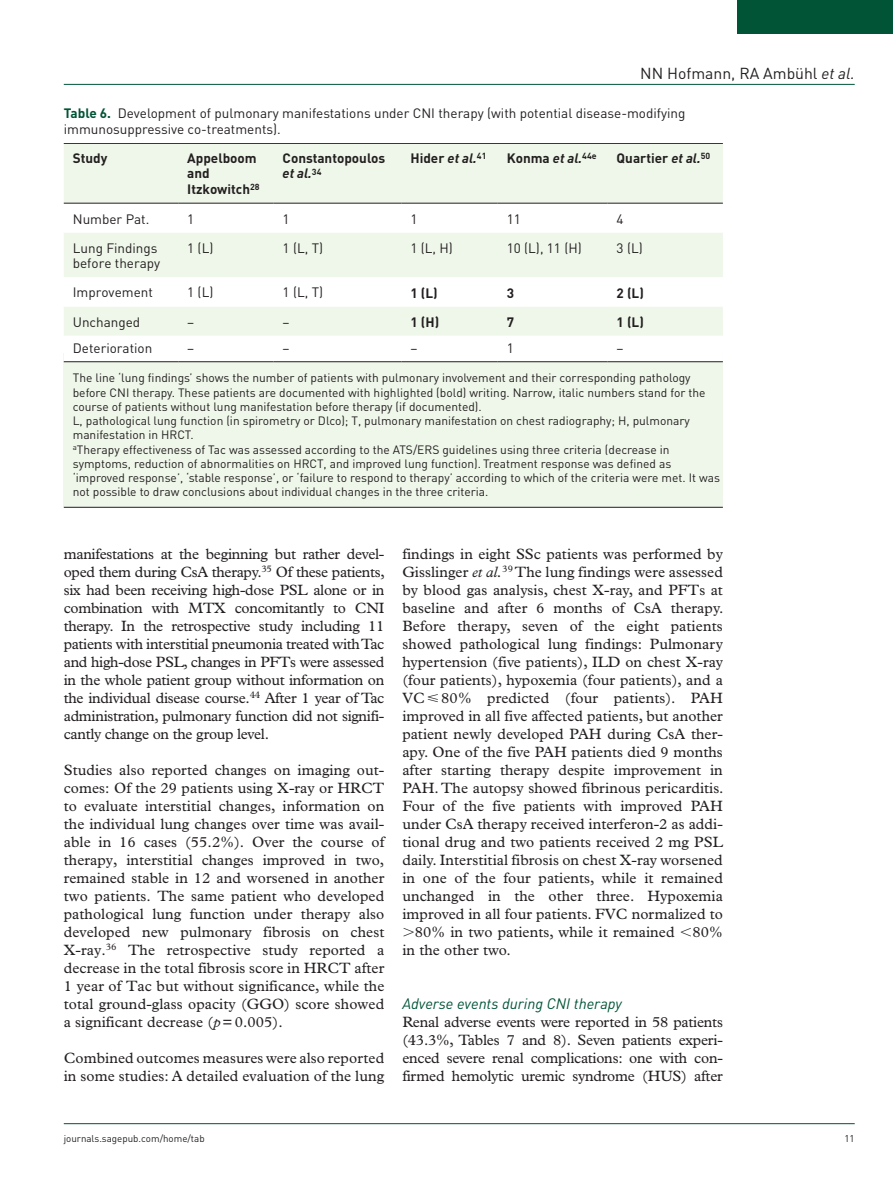
<style>
.page{position:relative;width:893px;height:1191px;background:#fff}
.page>*{position:absolute;margin:0;border:0;box-sizing:border-box;transform-origin:0 0}
.t1{font:15.75px "DIN";color:#231f20}
.t2{font:15px/18px "Plantin Std";letter-spacing:.005em;color:#231f20;text-align:justify}
.t3{font:italic 15px "DIN";color:#015436}
.t4{font:13.5px/15.8px "DIN";color:#231f20}
.t5{font:700 13.5px/15.8px "DIN";color:#231f20}
.t6{font:12px/14.2px "DIN";color:#231f20}
.t7{font:9.75px "DIN";color:#231f20}
.s1{font-style:italic}
.s2{font-weight:700;color:#015436}
</style>
<div class="page">
<hr style="left:64px;top:84px;width:791px;height:1px;background:#015436">
<hr style="left:64px;top:1123px;width:791px;height:1px;background:#015436">
<div style="left:738px;top:0;width:155px;height:34px;background:#015436"></div>
<div style="left:64px;top:353px;width:659px;height:154px;background:#eff7ea"></div>
<hr style="left:64px;top:143px;width:659px;height:1px;background:#231f20">
<hr style="left:64px;top:507px;width:659px;height:1px;background:#231f20">
<div style="left:64px;top:144px;width:659px;height:59px;background:#eff7ea"></div>
<svg style="left:64px;top:233px;width:659px;height:128px;fill:#eff7ea"></svg>
<hr style="left:64px;top:203px;width:114px;height:1px;background:#231f20">
<hr style="left:178px;top:203px;width:96px;height:1px;background:#231f20">
<hr style="left:274px;top:203px;width:127px;height:1px;background:#231f20">
<hr style="left:401px;top:203px;width:97px;height:1px;background:#231f20">
<hr style="left:498px;top:203px;width:110px;height:1px;background:#231f20">
<hr style="left:608px;top:203px;width:115px;height:1px;background:#231f20">
<hr style="left:64px;top:361px;width:114px;height:1px;background:#231f20">
<hr style="left:178px;top:361px;width:96px;height:1px;background:#231f20">
<hr style="left:274px;top:361px;width:127px;height:1px;background:#231f20">
<hr style="left:401px;top:361px;width:97px;height:1px;background:#231f20">
<hr style="left:498px;top:361px;width:110px;height:1px;background:#231f20">
<hr style="left:608px;top:361px;width:115px;height:1px;background:#231f20">
<p class="t1" style="left:640px;top:63px;width:216px">NN Hofmann, RA Ambühl <span class="s1">et al.</span></p>
<p class="t4" style="left:64px;top:105px;width:623px"><span class="s2">Table 6.</span> Development of pulmonary manifestations under CNI therapy (with potential disease-modifying immunosuppressive co-treatments).</p>
<p class="t5" style="left:73px;top:149px;width:36px">Study</p>
<p class="t5" style="left:187px;top:149px;width:74px">Appelboom and<br>Itzkowitch<sup>28</sup></p>
<p class="t5" style="left:283px;top:149px;width:104px">Constantopoulos <span class="s1">et al.</span><sup>34</sup></p>
<p class="t5" style="left:410px;top:149px;width:78px">Hider <span class="s1">et al.</span><sup>41</sup></p>
<p class="t5" style="left:507px;top:149px;width:91px">Konma <span class="s1">et al.</span><sup>44e</sup></p>
<p class="t5" style="left:617px;top:149px;width:95px">Quartier <span class="s1">et al.</span><sup>50</sup></p>
<p class="t4" style="left:73px;top:210px;width:78px">Number Pat.</p>
<p class="t4" style="left:187px;top:210px;width:9px">1</p>
<p class="t4" style="left:283px;top:210px;width:9px">1</p>
<p class="t4" style="left:410px;top:210px;width:9px">1</p>
<p class="t4" style="left:507px;top:210px;width:16px">11</p>
<p class="t4" style="left:617px;top:210px;width:9px">4</p>
<p class="t4" style="left:73px;top:239px;width:89px">Lung Findings before therapy</p>
<p class="t4" style="left:187px;top:239px;width:28px">1 (L)</p>
<p class="t4" style="left:283px;top:239px;width:42px">1 (L, T)</p>
<p class="t4" style="left:410px;top:239px;width:44px">1 (L, H)</p>
<p class="t4" style="left:507px;top:239px;width:77px">10 (L), 11 (H)</p>
<p class="t4" style="left:617px;top:239px;width:28px">3 (L)</p>
<p class="t4" style="left:73px;top:284px;width:82px">Improvement</p>
<p class="t4" style="left:187px;top:284px;width:28px">1 (L)</p>
<p class="t4" style="left:283px;top:284px;width:42px">1 (L, T)</p>
<p class="t5" style="left:410px;top:284px;width:29px">1 (L)</p>
<p class="t5" style="left:507px;top:284px;width:9px">3</p>
<p class="t5" style="left:617px;top:284px;width:29px">2 (L)</p>
<p class="t4" style="left:73px;top:313px;width:69px">Unchanged</p>
<p class="t4" style="left:187px;top:313px;width:9px">–</p>
<p class="t4" style="left:283px;top:313px;width:9px">–</p>
<p class="t5" style="left:410px;top:313px;width:30px">1 (H)</p>
<p class="t5" style="left:507px;top:313px;width:9px">7</p>
<p class="t5" style="left:617px;top:313px;width:29px">1 (L)</p>
<p class="t4" style="left:73px;top:340px;width:81px">Deterioration</p>
<p class="t4" style="left:187px;top:340px;width:9px">–</p>
<p class="t4" style="left:283px;top:340px;width:9px">–</p>
<p class="t4" style="left:410px;top:340px;width:9px">–</p>
<p class="t4" style="left:507px;top:340px;width:9px">1</p>
<p class="t4" style="left:617px;top:340px;width:9px">–</p>
<p class="t6" style="left:73px;top:371px;width:649px">The line ‘lung findings’ shows the number of patients with pulmonary involvement and their corresponding pathology before CNI therapy. These patients are documented with highlighted (bold) writing. Narrow, italic numbers stand for the course of patients without lung manifestation before therapy (if documented).<br>L, pathological lung function (in spirometry or Dlco); T, pulmonary manifestation on chest radiography; H, pulmonary manifestation in HRCT.<br><sup>a</sup>Therapy effectiveness of Tac was assessed according to the ATS/ERS guidelines using three criteria (decrease in symptoms, reduction of abnormalities on HRCT, and improved lung function). Treatment response was defined as ‘improved response’, ‘stable response’, or ‘failure to respond to therapy’ according to which of the criteria were met. It was not possible to draw conclusions about individual changes in the three criteria.</p>
<p class="t2" style="left:64px;top:544px;width:323px">manifestations at the beginning but rather devel&shy;oped them during CsA therapy.<sup>35</sup> Of these patients, six had been receiving high-dose PSL alone or in combination with MTX concomitantly to CNI therapy. In the retrospective study including 11 patients with interstitial pneumonia treated with Tac and high-dose PSL, changes in PFTs were assessed in the whole patient group without information on the individual disease course.<sup>44</sup> After 1 year of Tac administration, pulmonary function did not signifi&shy;cantly change on the group level.</p>
<p class="t2" style="left:64px;top:760px;width:322px">Studies also reported changes on imaging out&shy;comes: Of the 29 patients using X-ray or HRCT to evaluate interstitial changes, information on the individual lung changes over time was avail&shy;able in 16 cases (55.2%). Over the course of therapy, interstitial changes improved in two, remained stable in 12 and worsened in another two patients. The same patient who developed pathological lung function under therapy also developed new pulmonary fibrosis on chest X-ray.<sup>36</sup> The retrospective study reported a decrease in the total fibrosis score in HRCT after 1 year of Tac but without significance, while the total ground-glass opacity (GGO) score showed a significant decrease (<span class="s1">p</span>=0.005).</p>
<p class="t2" style="left:64px;top:1048px;width:322px">Combined outcomes measures were also reported in some studies: A detailed evaluation of the lung</p>
<p class="t2" style="left:402px;top:544px;width:322px">findings in eight SSc patients was performed by</p>
<p class="t2" style="left:402px;top:562px;width:322px">Gisslinger <span class="s1">et al.</span><sup>39</sup> The lung findings were assessed</p>
<p class="t2" style="left:402px;top:580px;width:322px">by blood gas analysis, chest X-ray, and PFTs at</p>
<p class="t2" style="left:402px;top:598px;width:323px">baseline and after 6 months of CsA therapy.</p>
<p class="t2" style="left:402px;top:616px;width:322px">Before therapy, seven of the eight patients</p>
<p class="t2" style="left:402px;top:634px;width:322px">showed pathological lung findings: Pulmonary</p>
<p class="t2" style="left:402px;top:652px;width:322px">hypertension (five patients), ILD on chest X-ray</p>
<p class="t2" style="left:402px;top:670px;width:322px">(four patients), hypoxemia (four patients), and a</p>
<p class="t2" style="left:402px;top:688px;width:322px">VC⩽80% predicted (four patients). PAH</p>
<p class="t2" style="left:402px;top:706px;width:322px">improved in all five affected patients, but another</p>
<p class="t2" style="left:402px;top:724px;width:322px">patient newly developed PAH during CsA ther-</p>
<p class="t2" style="left:402px;top:742px;width:322px">apy. One of the five PAH patients died 9 months</p>
<p class="t2" style="left:402px;top:760px;width:322px">after starting therapy despite improvement in</p>
<p class="t2" style="left:402px;top:778px;width:323px">PAH. The autopsy showed fibrinous pericarditis.</p>
<p class="t2" style="left:402px;top:796px;width:322px">Four of the five patients with improved PAH</p>
<p class="t2" style="left:402px;top:814px;width:322px">under CsA therapy received interferon-2 as addi-</p>
<p class="t2" style="left:402px;top:832px;width:322px">tional drug and two patients received 2 mg PSL</p>
<p class="t2" style="left:402px;top:850px;width:322px">daily. Interstitial fibrosis on chest X-ray worsened</p>
<p class="t2" style="left:402px;top:868px;width:322px">in one of the four patients, while it remained</p>
<p class="t2" style="left:402px;top:886px;width:322px">unchanged in the other three. Hypoxemia</p>
<p class="t2" style="left:402px;top:904px;width:322px">improved in all four patients. FVC normalized to</p>
<p class="t2" style="left:415px;top:922px;width:309px">80% in two patients, while it remained 80%</p>
<p class="t2" style="left:402px;top:940px;width:110px">in the other two.</p>
<p class="t3" style="left:402px;top:994px;width:221px">Adverse events during CNI therapy</p>
<p class="t2" style="left:402px;top:1012px;width:322px">Renal adverse events were reported in 58 patients (43.3%, Tables 7 and 8). Seven patients experi&shy;enced severe renal complications: one with con&shy;firmed hemolytic uremic syndrome (HUS) after</p>
<p class="t7" style="left:64px;top:1132px;width:142px">journals.sagepub.com/home/tab</p>
<p class="t7" style="left:844px;top:1132px;width:12px">11</p>
</div>
